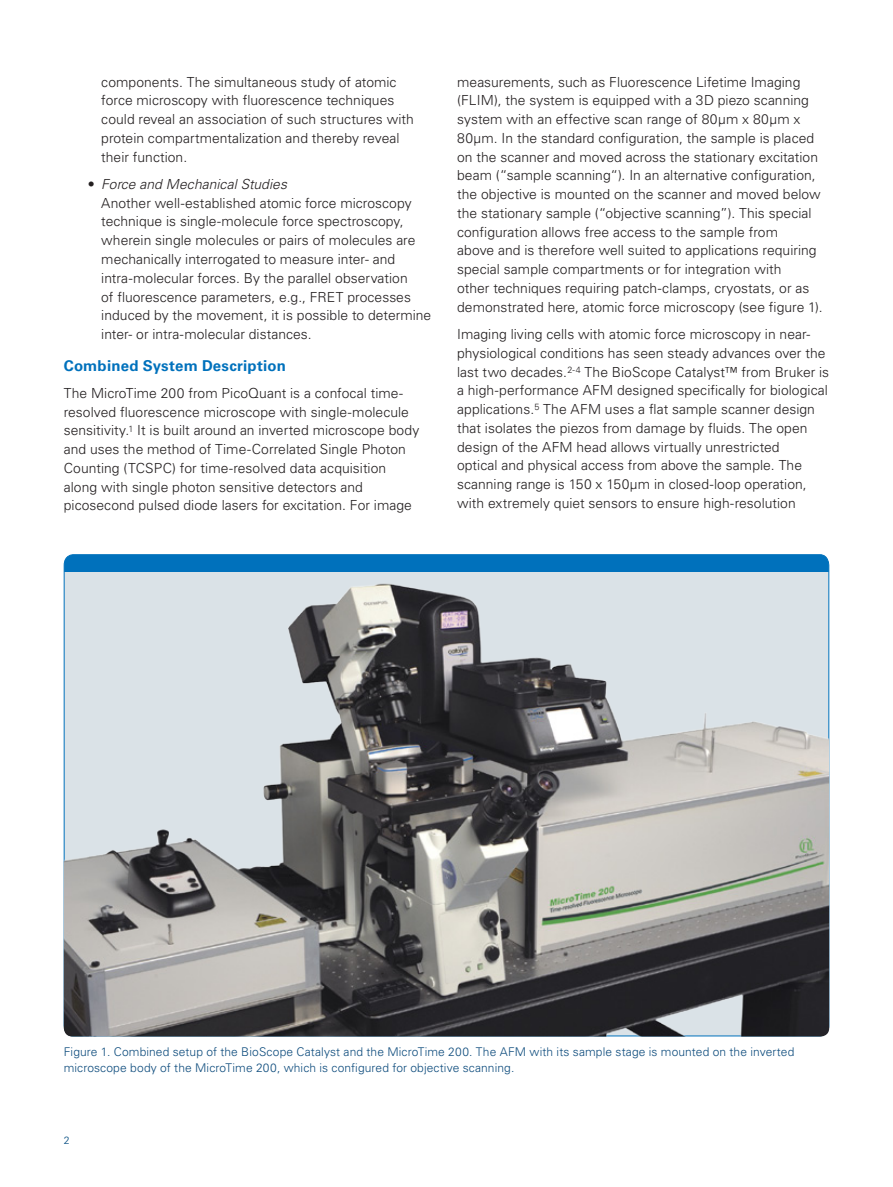
<style>
.page{position:relative;width:893px;height:1187px;background:#fff}
.page>*{position:absolute;margin:0;border:0;box-sizing:border-box;transform-origin:0 0}
.application_subhead{font:700 15px "Univers LT Std";letter-spacing:.01em;color:#0071bc}
.application_body{font:300 13.8px/18.8px "Univers LT Std";letter-spacing:.005em;color:#231f20}
.application_legend{font:300 12px/15.8px "Univers LT Std";letter-spacing:.01em;color:#0e4c7d}
.application_legend-2{font:300 10.5px "Univers LT Std";color:#004a7f}
.s1{font-style:italic}
</style>
<div class="page">
<svg style="left:63px;top:554px;width:767px;height:476px;background:#3d91c8"></svg>
<img style="left:64px;top:578px;width:765px;height:458px">
<p class="application_body" style="left:101px;top:72px;width:314px">components. The simultaneous study of atomic force microscopy with fluorescence techniques could reveal an association of such structures with protein compartmentalization and thereby reveal their function.</p>
<p class="application_body" style="left:101px;top:175px;width:332px;text-indent:-14px">• <span class="s1">Force and Mechanical Studies<br></span>Another well-established atomic force microscopy technique is single-molecule force spectroscopy, wherein single molecules or pairs of molecules are mechanically interrogated to measure inter- and intra-molecular forces. By the parallel observation<br>of fluorescence parameters, e.g., FRET processes induced by the movement, it is possible to determine inter- or intra-molecular distances.</p>
<p class="application_subhead" style="left:64px;top:356px;width:224px">Combined System Description</p>
<p class="application_body" style="left:64px;top:383px;width:357px">The MicroTime 200 from PicoQuant is a confocal time&shy;resolved fluorescence microscope with single-molecule sensitivity.<sup>1</sup> It is built around an inverted microscope body and uses the method of Time-Correlated Single Photon Counting (TCSPC) for time-resolved data acquisition along with single photon sensitive detectors and picosecond pulsed diode lasers for excitation. For image</p>
<p class="application_body" style="left:457px;top:72px;width:367px">measurements, such as Fluorescence Lifetime Imaging (FLIM), the system is equipped with a 3D piezo scanning system with an effective scan range of 80µm x 80µm x 80µm. In the standard configuration, the sample is placed on the scanner and moved across the stationary excitation beam (“sample scanning“). In an alternative configuration, the objective is mounted on the scanner and moved below the stationary sample (“objective scanning”). This special configuration allows free access to the sample from<br>above and is therefore well suited to applications requiring special sample compartments or for integration with<br>other techniques requiring patch-clamps, cryostats, or as demonstrated here, atomic force microscopy (see figure 1).</p>
<p class="application_body" style="left:457px;top:325px;width:374px">Imaging living cells with atomic force microscopy in near&shy;physiological conditions has seen steady advances over the last two decades.<sup>2-4</sup> The BioScope Catalyst™ from Bruker is a high-performance AFM designed specifically for biological applications.<sup>5</sup> The AFM uses a flat sample scanner design that isolates the piezos from damage by fluids. The open design of the AFM head allows virtually unrestricted<br>optical and physical access from above the sample. The scanning range is 150 x 150µm in closed-loop operation, with extremely quiet sensors to ensure high-resolution</p>
<p class="application_legend" style="left:64px;top:1044px;width:732px">Figure 1. Combined setup of the BioScope Catalyst and the MicroTime 200. The AFM with its sample stage is mounted on the inverted microscope body of the MicroTime 200, which is configured for objective scanning.</p>
<p class="application_legend-2" style="left:64px;top:1133px;width:7px">2</p>
</div>
